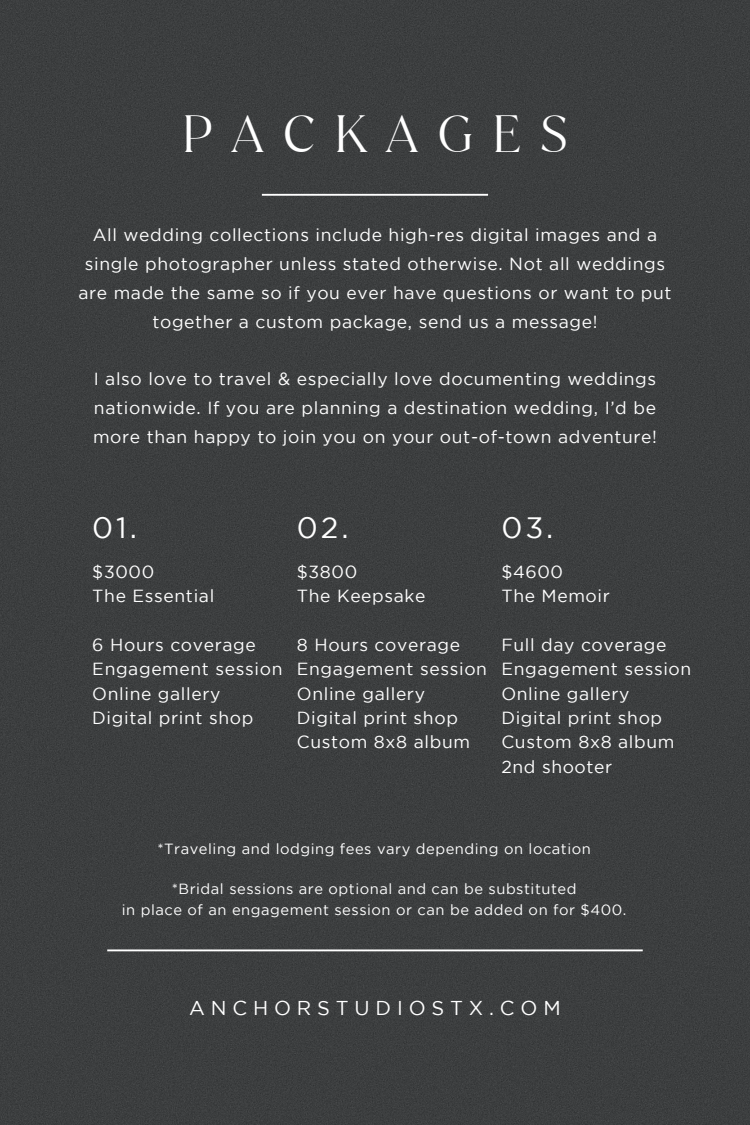
<style>
.page{position:relative;width:750px;height:1125px;background:#3c3e3f}
.page>*{position:absolute;margin:0;border:0;box-sizing:border-box;transform-origin:0 0}
.t1{font:300 50px "Juana";letter-spacing:.385em;color:#fff}
.t2{font:29.4px "Gotham";color:#fff}
.t3{font:20px "Gotham";letter-spacing:.29em;color:#fff}
.t4{font:17.5px/24.4px "Gotham";letter-spacing:.035em;color:#fff}
.t5{font:14.7px "Gotham";letter-spacing:.035em;color:#fff}
</style>
<div class="page">
<hr style="left:262px;top:194px;width:226px;height:2px;background:#fff">
<hr style="left:107px;top:949px;width:536px;height:2px;background:#fff">
<h4 class="t1" style="left:182px;top:102px;width:388px">PACKAGES</h4>
<h2 class="t4" style="left:78px;top:221px;width:595px;line-height:28.9px;text-align:center">All wedding collections include high-res digital images and a single photographer unless stated otherwise. Not all weddings are made the same so if you ever have questions or want to put together a custom package, send us a message!</h2>
<h4 class="t4" style="left:93px;top:366px;width:565px;line-height:28.9px;text-align:justify">I also love to travel &amp; especially love documenting weddings nationwide. If you are planning a destination wedding, I’d be more than happy to join you on your out-of-town adventure!</h4>
<h1 class="t2" style="left:92px;top:514px;width:46px">01.</h1>
<h4 class="t2" style="left:297px;top:514px;width:53px">02.</h4>
<h4 class="t2" style="left:501px;top:514px;width:54px">03.</h4>
<h2 class="t4" style="left:92px;top:560px;width:123px">$3000<br>The Essential</h2>
<h4 class="t4" style="left:92px;top:633px;width:192px">6 Hours coverage<br>Engagement session<br>Online gallery<br>Digital print shop</h4>
<h4 class="t4" style="left:297px;top:560px;width:130px">$3800<br>The Keepsake</h4>
<h2 class="t4" style="left:297px;top:633px;width:192px">8 Hours coverage<br>Engagement session<br>Online gallery<br>Digital print shop<br>Custom 8x8 album</h2>
<h4 class="t4" style="left:501px;top:560px;width:110px">$4600<br>The Memoir</h4>
<h4 class="t4" style="left:501px;top:633px;width:191px">Full day coverage<br>Engagement session<br>Online gallery<br>Digital print shop<br>Custom 8x8 album<br>2nd shooter</h4>
<p class="t5" style="left:157px;top:842px;width:435px">*Traveling and lodging fees vary depending on location</p>
<p class="t5" style="left:172px;top:883px;width:406px">*Bridal sessions are optional and can be substituted</p>
<p class="t5" style="left:122px;top:903px;width:506px">in place of an engagement session or can be added on for $400.</p>
<h3 class="t3" style="left:189px;top:999px;width:373px">ANCHORSTUDIOSTX.COM</h3>
</div>
